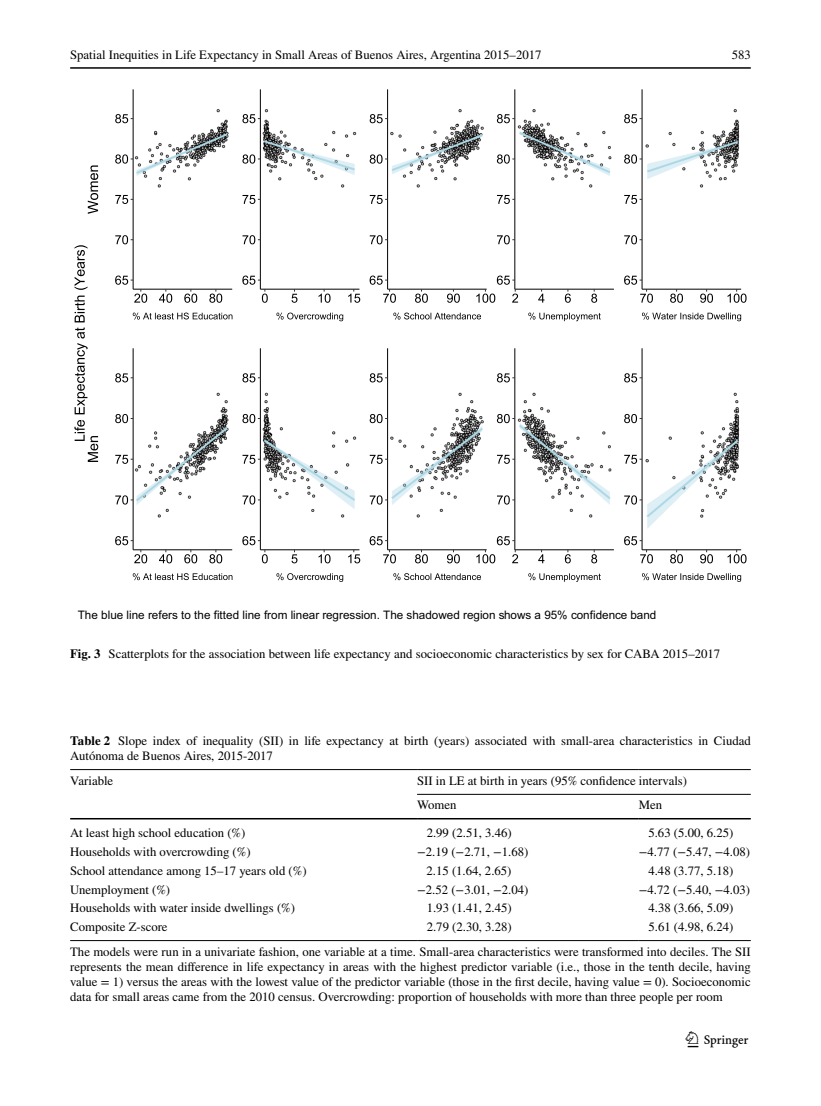
<style>
.page{position:relative;width:821px;height:1106px;background:#fff}
.page>*{position:absolute;margin:0;border:0;box-sizing:border-box;transform-origin:0 0}
.t1{font:22.5px "Springnew Regular 3";color:#000}
.t2{font:12.75px/15px "STIX";color:#000}
.t3{font:12.75px "STIX Regular 4";color:#000}
.t4{font:11.7px "Arial MT4";color:#000}
.s1{font-weight:700}
</style>
<div class="page">
<hr style="left:70px;top:67px;width:680px;height:2px;background:#000">
<img style="left:134px;top:89px;width:607px;height:492px">
<svg style="left:133px;top:312px;width:99px;height:7px"></svg>
<svg style="left:276px;top:312px;width:67px;height:9px"></svg>
<svg style="left:393px;top:312px;width:88px;height:7px"></svg>
<svg style="left:528px;top:312px;width:73px;height:9px"></svg>
<svg style="left:642px;top:312px;width:99px;height:9px"></svg>
<hr style="left:133px;top:289px;width:99px;height:1px;background:#000">
<svg style="left:159px;top:289px;width:13px;height:14px"></svg>
<svg style="left:184px;top:289px;width:13px;height:14px"></svg>
<svg style="left:209px;top:289px;width:13px;height:14px"></svg>
<hr style="left:260px;top:289px;width:99px;height:1px;background:#000">
<svg style="left:318px;top:289px;width:12px;height:14px"></svg>
<svg style="left:348px;top:289px;width:12px;height:14px"></svg>
<hr style="left:387px;top:289px;width:99px;height:1px;background:#000">
<svg style="left:415px;top:289px;width:13px;height:14px"></svg>
<svg style="left:447px;top:289px;width:13px;height:14px"></svg>
<hr style="left:515px;top:289px;width:99px;height:1px;background:#000">
<svg style="left:591px;top:289px;width:6px;height:14px"></svg>
<hr style="left:642px;top:289px;width:99px;height:1px;background:#000">
<svg style="left:670px;top:289px;width:13px;height:14px"></svg>
<svg style="left:700px;top:289px;width:13px;height:14px"></svg>
<svg style="left:727px;top:289px;width:19px;height:14px"></svg>
<hr style="left:641px;top:89px;width:1px;height:200px;background:#000">
<svg style="left:624px;top:114px;width:18px;height:9px"></svg>
<svg style="left:624px;top:154px;width:18px;height:10px"></svg>
<svg style="left:624px;top:195px;width:18px;height:9px"></svg>
<svg style="left:624px;top:235px;width:18px;height:9px"></svg>
<svg style="left:624px;top:275px;width:29px;height:28px"></svg>
<hr style="left:514px;top:89px;width:1px;height:200px;background:#000">
<svg style="left:497px;top:114px;width:18px;height:9px"></svg>
<svg style="left:497px;top:154px;width:18px;height:10px"></svg>
<svg style="left:497px;top:195px;width:18px;height:9px"></svg>
<svg style="left:497px;top:235px;width:18px;height:9px"></svg>
<svg style="left:476px;top:275px;width:95px;height:28px"></svg>
<hr style="left:387px;top:89px;width:1px;height:200px;background:#000">
<svg style="left:370px;top:114px;width:17px;height:9px"></svg>
<svg style="left:370px;top:154px;width:17px;height:10px"></svg>
<svg style="left:370px;top:195px;width:17px;height:9px"></svg>
<svg style="left:370px;top:235px;width:17px;height:9px"></svg>
<svg style="left:369px;top:275px;width:27px;height:28px"></svg>
<hr style="left:260px;top:89px;width:1px;height:200px;background:#000">
<svg style="left:242px;top:114px;width:18px;height:9px"></svg>
<svg style="left:242px;top:154px;width:18px;height:10px"></svg>
<svg style="left:242px;top:195px;width:18px;height:9px"></svg>
<svg style="left:242px;top:235px;width:18px;height:9px"></svg>
<svg style="left:242px;top:275px;width:55px;height:28px"></svg>
<hr style="left:133px;top:89px;width:1px;height:200px;background:#000">
<svg style="left:115px;top:114px;width:18px;height:9px"></svg>
<svg style="left:115px;top:154px;width:18px;height:10px"></svg>
<svg style="left:115px;top:195px;width:18px;height:9px"></svg>
<svg style="left:115px;top:235px;width:18px;height:9px"></svg>
<svg style="left:115px;top:275px;width:32px;height:28px"></svg>
<svg style="left:88px;top:165px;width:10px;height:49px"></svg>
<svg style="left:133px;top:573px;width:99px;height:7px"></svg>
<svg style="left:276px;top:573px;width:67px;height:9px"></svg>
<svg style="left:393px;top:573px;width:88px;height:7px"></svg>
<svg style="left:528px;top:573px;width:73px;height:9px"></svg>
<svg style="left:642px;top:573px;width:99px;height:9px"></svg>
<hr style="left:133px;top:549px;width:99px;height:1px;background:#000">
<svg style="left:159px;top:550px;width:13px;height:13px"></svg>
<svg style="left:184px;top:550px;width:13px;height:13px"></svg>
<svg style="left:209px;top:550px;width:13px;height:13px"></svg>
<hr style="left:260px;top:549px;width:99px;height:1px;background:#000">
<svg style="left:318px;top:550px;width:12px;height:13px"></svg>
<svg style="left:348px;top:550px;width:12px;height:13px"></svg>
<hr style="left:387px;top:549px;width:99px;height:1px;background:#000">
<svg style="left:415px;top:550px;width:13px;height:13px"></svg>
<svg style="left:447px;top:550px;width:13px;height:13px"></svg>
<hr style="left:515px;top:549px;width:99px;height:1px;background:#000">
<svg style="left:591px;top:550px;width:6px;height:13px"></svg>
<hr style="left:642px;top:549px;width:99px;height:1px;background:#000">
<svg style="left:670px;top:550px;width:13px;height:13px"></svg>
<svg style="left:700px;top:550px;width:13px;height:13px"></svg>
<svg style="left:727px;top:550px;width:19px;height:13px"></svg>
<hr style="left:641px;top:348px;width:1px;height:202px;background:#000">
<svg style="left:624px;top:373px;width:18px;height:9px"></svg>
<svg style="left:624px;top:414px;width:18px;height:9px"></svg>
<svg style="left:624px;top:455px;width:18px;height:9px"></svg>
<svg style="left:624px;top:495px;width:18px;height:9px"></svg>
<svg style="left:624px;top:536px;width:29px;height:27px"></svg>
<hr style="left:514px;top:348px;width:1px;height:202px;background:#000">
<svg style="left:497px;top:373px;width:18px;height:9px"></svg>
<svg style="left:497px;top:414px;width:18px;height:9px"></svg>
<svg style="left:497px;top:455px;width:18px;height:9px"></svg>
<svg style="left:497px;top:495px;width:18px;height:9px"></svg>
<svg style="left:476px;top:536px;width:95px;height:27px"></svg>
<hr style="left:387px;top:348px;width:1px;height:202px;background:#000">
<svg style="left:370px;top:373px;width:17px;height:9px"></svg>
<svg style="left:370px;top:414px;width:17px;height:9px"></svg>
<svg style="left:370px;top:455px;width:17px;height:9px"></svg>
<svg style="left:370px;top:495px;width:17px;height:9px"></svg>
<svg style="left:369px;top:536px;width:27px;height:27px"></svg>
<hr style="left:260px;top:348px;width:1px;height:202px;background:#000">
<svg style="left:242px;top:373px;width:18px;height:9px"></svg>
<svg style="left:242px;top:414px;width:18px;height:9px"></svg>
<svg style="left:242px;top:455px;width:18px;height:9px"></svg>
<svg style="left:242px;top:495px;width:18px;height:9px"></svg>
<svg style="left:242px;top:536px;width:55px;height:27px"></svg>
<hr style="left:133px;top:348px;width:1px;height:202px;background:#000">
<svg style="left:115px;top:373px;width:18px;height:9px"></svg>
<svg style="left:115px;top:414px;width:18px;height:9px"></svg>
<svg style="left:115px;top:455px;width:18px;height:9px"></svg>
<svg style="left:115px;top:495px;width:18px;height:9px"></svg>
<svg style="left:115px;top:536px;width:32px;height:27px"></svg>
<svg style="left:74px;top:245px;width:24px;height:217px"></svg>
<hr style="left:70px;top:769px;width:347px;height:1px;background:#000">
<hr style="left:70px;top:818px;width:347px;height:1px;background:#000">
<hr style="left:417px;top:769px;width:222px;height:1px;background:#000">
<hr style="left:639px;top:769px;width:111px;height:1px;background:#000">
<hr style="left:417px;top:818px;width:222px;height:1px;background:#000">
<hr style="left:639px;top:818px;width:111px;height:1px;background:#000">
<hr style="left:70px;top:940px;width:347px;height:1px;background:#000">
<hr style="left:417px;top:940px;width:222px;height:1px;background:#000">
<hr style="left:639px;top:940px;width:111px;height:1px;background:#000">
<hr style="left:417px;top:794px;width:333px;height:1px;background:#000">
<p class="t3" style="left:70px;top:46px;width:473px">Spatial Inequities in Life Expectancy in Small Areas of Buenos Aires, Argentina 2015–2017</p>
<p class="t2" style="left:731px;top:49px;width:21px">583</p>
<p class="t4" style="left:78px;top:606px;width:580px">The blue line refers to the fitted line from linear regression. The shadowed region shows a 95% confidence band</p>
<p class="t2" style="left:70px;top:647px;width:651px"><span class="s1">Fig. 3</span> Scatterplots for the association between life expectancy and socioeconomic characteristics by sex for CABA 2015–2017</p>
<p class="t2" style="left:70px;top:734px;width:682px"><span class="s1">Table 2</span> Slope index of inequality (SII) in life expectancy at birth (years) associated with small-area characteristics in Ciudad<br>Autónoma de Buenos Aires, 2015-2017</p>
<p class="t2" style="left:70px;top:773px;width:45px">Variable</p>
<p class="t2" style="left:417px;top:769px;width:271px;line-height:24.5px">SII in LE at birth in years (95% confidence intervals)<br>Women</p>
<p class="t2" style="left:639px;top:798px;width:25px">Men</p>
<p class="t2" style="left:70px;top:826px;width:177px">At least high school education (%)</p>
<p class="t2" style="left:427px;top:826px;width:86px">2.99 (2.51, 3.46)</p>
<p class="t2" style="left:648px;top:826px;width:86px">5.63 (5.00, 6.25)</p>
<p class="t2" style="left:70px;top:845px;width:182px">Households with overcrowding (%)</p>
<p class="t2" style="left:417px;top:845px;width:113px">−2.19 (−2.71, −1.68)</p>
<p class="t2" style="left:639px;top:845px;width:113px">−4.77 (−5.47, −4.08)</p>
<p class="t2" style="left:70px;top:864px;width:238px">School attendance among 15–17 years old (%)</p>
<p class="t2" style="left:426px;top:864px;width:86px">2.15 (1.64, 2.65)</p>
<p class="t2" style="left:648px;top:864px;width:86px">4.48 (3.77, 5.18)</p>
<p class="t2" style="left:70px;top:882px;width:101px">Unemployment (%)</p>
<p class="t2" style="left:417px;top:882px;width:113px">−2.52 (−3.01, −2.04)</p>
<p class="t2" style="left:639px;top:882px;width:113px">−4.72 (−5.40, −4.03)</p>
<p class="t2" style="left:70px;top:901px;width:226px">Households with water inside dwellings (%)</p>
<p class="t2" style="left:427px;top:901px;width:86px">1.93 (1.41, 2.45)</p>
<p class="t2" style="left:648px;top:901px;width:86px">4.38 (3.66, 5.09)</p>
<p class="t2" style="left:70px;top:920px;width:99px">Composite Z-score</p>
<p class="t2" style="left:427px;top:920px;width:86px">2.79 (2.30, 3.28)</p>
<p class="t2" style="left:648px;top:920px;width:86px">5.61 (4.98, 6.24)</p>
<p class="t2" style="left:70px;top:944px;width:682px;text-align:justify">The models were run in a univariate fashion, one variable at a time. Small-area characteristics were transformed into deciles. The SII represents the mean difference in life expectancy in areas with the highest predictor variable (i.e., those in the tenth decile, having value = 1) versus the areas with the lowest value of the predictor variable (those in the first decile, having value = 0). Socioeconomic data for small areas came from the 2010 census. Overcrowding: proportion of households with more than three people per room</p>
<h1 class="t1" style="left:687px;top:1031px;width:62px">1 3</h1>
</div>
